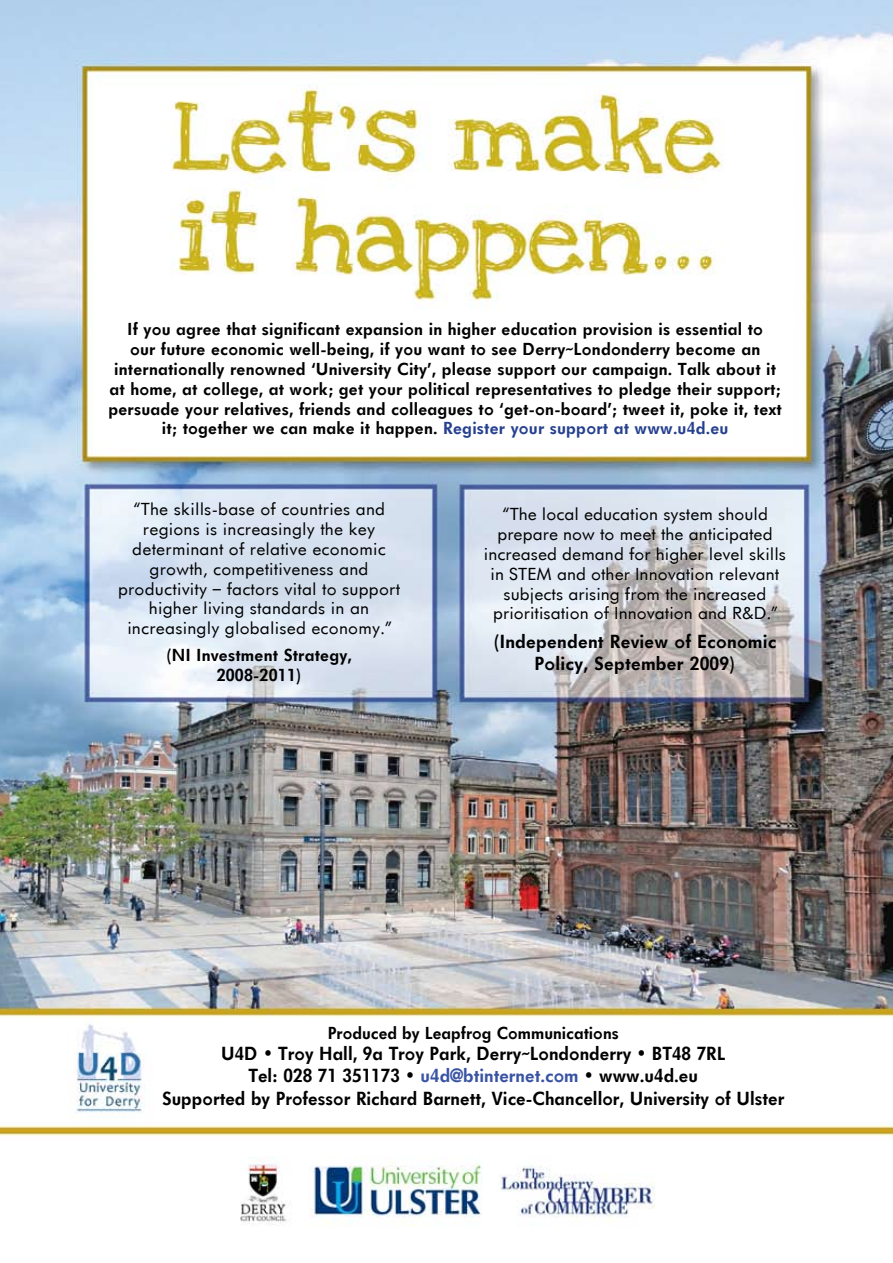
<style>
.page{position:relative;width:893px;height:1263px;background:#fff}
.page>*{position:absolute;margin:0;border:0;box-sizing:border-box;transform-origin:0 0}
.t1{font:700 18px/21.6px "Futurist";letter-spacing:-.01em;color:#000;text-align:center}
.t2{font:700 16.5px/19.8px "Futurist";color:#000;text-align:center}
.t3{font:16.5px/19.8px "Futurist";color:#000;text-align:center}
.s1{color:#25408f}
.s2{color:#3953a4}
</style>
<div class="page">
<img style="left:0;top:0;width:893px;height:1226px">
<p class="t2" style="left:108px;top:319px;width:675px">If you agree that significant expansion in higher education provision is essential to<br>our future economic well-being, if you want to see Derry~Londonderry become an internationally renowned ‘University City’, please support our campaign. Talk about it at home, at college, at work; get your political representatives to pledge their support; persuade your relatives, friends and colleagues to ‘get-on-board’; tweet it, poke it, text it; together we can make it happen. <span class="s1">Register your support at www.u4d.eu</span></p>
<p class="t3" style="left:118px;top:499px;width:284px">“The skills-base of countries and regions is increasingly the key determinant of relative economic growth, competitiveness and productivity – factors vital to support higher living standards in an increasingly globalised economy.”</p>
<p class="t2" style="left:166px;top:645px;width:187px">(NI Investment Strategy,<br>2008-2011)</p>
<p class="t3" style="left:484px;top:504px;width:304px">“The local education system should prepare now to meet the anticipated increased demand for higher level skills in STEM and other Innovation relevant subjects arising from the increased prioritisation of Innovation and R&amp;D.”</p>
<p class="t1" style="left:493px;top:630px;width:285px">(Independent Review of Economic<br>Policy, September 2009)</p>
<p class="t2" style="left:328px;top:1022px;width:293px">Produced by Leapfrog Communications</p>
<p class="t1" style="left:221px;top:1042px;width:506px">U4D • Troy Hall, 9a Troy Park, Derry~Londonderry • BT48 7RL<br>Tel: 028 71 351173 • <span class="s2">u4d@btinternet.com</span> • www.u4d.eu</p>
<p class="t1" style="left:162px;top:1087px;width:624px">Supported by Professor Richard Barnett, Vice-Chancellor, University of Ulster</p>
</div>
